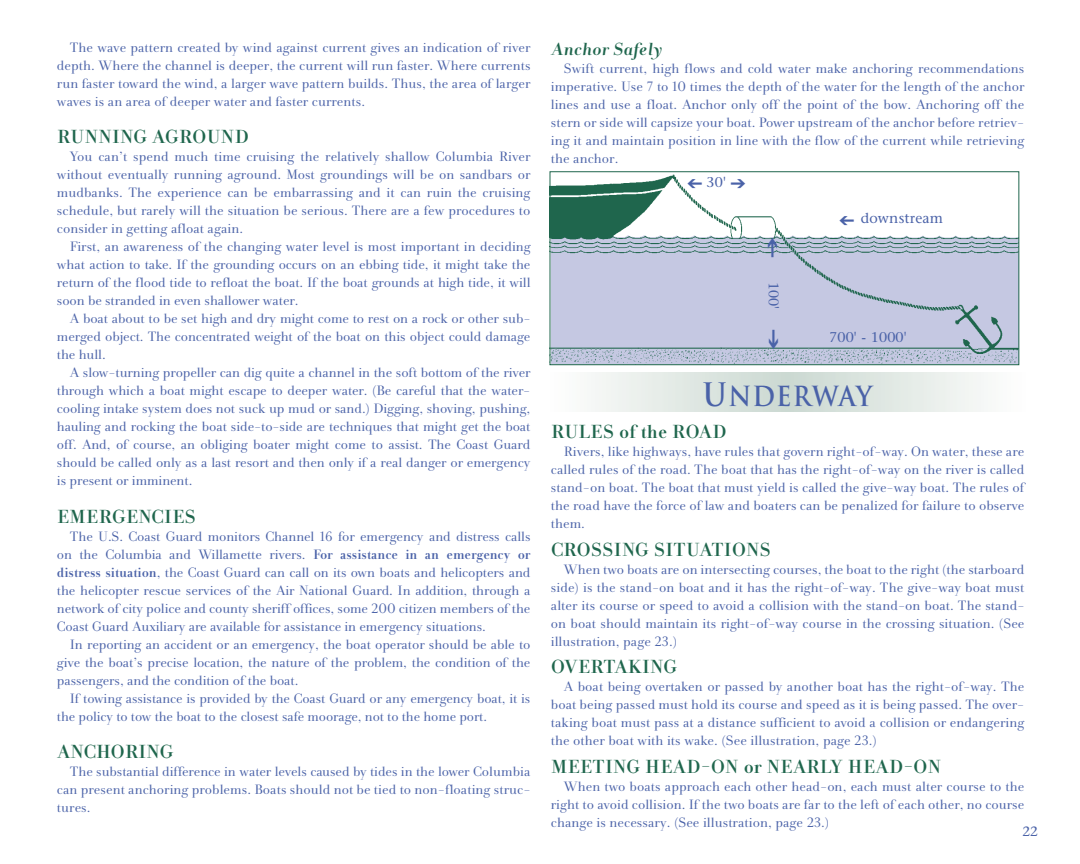
<style>
.page{position:relative;width:1080px;height:864px;background:#fff}
.page>*{position:absolute;margin:0;border:0;box-sizing:border-box;transform-origin:0 0}
.t1{font:700 27px "Trajan";letter-spacing:.04em;color:#4a62a8;scale:.9 1}
.t2{font:19.5px "Andrade Bold Pro";letter-spacing:.015em;color:#1f664d}
.t3{font:18px "Andrade Bold Italic Pro";color:#1f664d}
.t4{font:14.1px "Stone Serif";letter-spacing:.01em;color:#4a62a8}
.t5{font:13.95px/18px "Andrade Pro";color:#4a62a8;text-align:justify}
.t6{font:13.5px "Stone Serif";color:#4a62a8}
.s1{font-family:"Andrade Bold Pro"}
.s2{font-size:31.5px}
</style>
<div class="page">
<div style="left:787px;top:373px;width:239px;height:38px;background:linear-gradient(to right,#cad8d1,#fffefe)"></div>
<div style="left:549px;top:373px;width:238px;height:38px;background:linear-gradient(to right,#fffefe,#cbd9d1)"></div>
<img style="left:552px;top:174px;width:465px;height:189px">
<div style="left:550px;top:171px;width:469px;height:194px;border:1px solid #1f664d"></div>
<div style="left:729px;top:175px;width:34px;height:27px;background:#fff"></div>
<svg style="left:840px;top:216px;width:14px;height:9px"></svg>
<svg style="left:688px;top:179px;width:14px;height:9px"></svg>
<svg style="left:769px;top:330px;width:9px;height:19px"></svg>
<svg style="left:768px;top:238px;width:9px;height:19px"></svg>
<p class="t5" style="left:57px;top:38px;width:475px;text-indent:13px">The wave pattern created by wind against current gives an indication of river depth. Where the channel is deeper, the current will run faster. Where currents run faster toward the wind, a larger wave pattern builds. Thus, the area of larger waves is an area of deeper water and faster currents.</p>
<h2 class="t2" style="left:57px;top:124px;width:193px">RUNNING AGROUND</h2>
<p class="t5" style="left:57px;top:148px;width:475px;text-indent:13px">You can’t spend much time cruising the relatively shallow Columbia River without eventually running aground. Most groundings will be on sandbars or mudbanks. The experience can be embarrassing and it can ruin the cruising schedule, but rarely will the situation be serious. There are a few procedures to consider in getting afloat again.</p>
<p class="t5" style="left:57px;top:238px;width:475px;text-indent:13px">First, an awareness of the changing water level is most important in deciding what action to take. If the grounding occurs on an ebbing tide, it might take the return of the flood tide to refloat the boat. If the boat grounds at high tide, it will soon be stranded in even shallower water.</p>
<p class="t5" style="left:57px;top:310px;width:475px;text-indent:13px">A boat about to be set high and dry might come to rest on a rock or other sub&shy;merged object. The concentrated weight of the boat on this object could damage the hull.</p>
<p class="t5" style="left:57px;top:364px;width:475px;text-indent:13px">A slow-turning propeller can dig quite a channel in the soft bottom of the river through which a boat might escape to deeper water. (Be careful that the water&shy;cooling intake system does not suck up mud or sand.) Digging, shoving, pushing, hauling and rocking the boat side-to-side are techniques that might get the boat off. And, of course, an obliging boater might come to assist. The Coast Guard should be called only as a last resort and then only if a real danger or emergency is present or imminent.</p>
<h2 class="t2" style="left:57px;top:504px;width:140px">EMERGENCIES</h2>
<p class="t5" style="left:57px;top:527px;width:475px;text-indent:13px">The U.S. Coast Guard monitors Channel 16 for emergency and distress calls on the Columbia and Willamette rivers. <span class="s1">For assistance in an emergency or distress situation</span>, the Coast Guard can call on its own boats and helicopters and the helicopter rescue services of the Air National Guard. In addition, through a network of city police and county sheriff offices, some 200 citizen members of the Coast Guard Auxiliary are available for assistance in emergency situations.</p>
<p class="t5" style="left:57px;top:635px;width:475px;text-indent:13px">In reporting an accident or an emergency, the boat operator should be able to give the boat’s precise location, the nature of the problem, the condition of the passengers, and the condition of the boat.</p>
<p class="t5" style="left:57px;top:689px;width:475px;text-indent:13px">If towing assistance is provided by the Coast Guard or any emergency boat, it is the policy to tow the boat to the closest safe moorage, not to the home port.</p>
<h2 class="t2" style="left:57px;top:739px;width:118px">ANCHORING</h2>
<p class="t5" style="left:57px;top:763px;width:475px;text-indent:13px">The substantial difference in water levels caused by tides in the lower Columbia can present anchoring problems. Boats should not be tied to non-floating struc&shy;tures.</p>
<p class="t3" style="left:551px;top:37px;width:113px">Anchor Safely</p>
<p class="t5" style="left:551px;top:59px;width:475px;text-indent:13px">Swift current, high flows and cold water make anchoring recommendations imperative. Use 7 to 10 times the depth of the water for the length of the anchor lines and use a float. Anchor only off the point of the bow. Anchoring off the stern or side will capsize your boat. Power upstream of the anchor before retriev&shy;ing it and maintain position in line with the flow of the current while retrieving the anchor.</p>
<p class="t4" style="left:707px;top:173px;width:41px">30' ➔</p>
<p class="t4" style="left:782px;top:282px;width:29px;rotate:90deg">100'</p>
<p class="t4" style="left:861px;top:209px;width:84px">downstream</p>
<p class="t4" style="left:829px;top:328px;width:79px">700' - 1000'</p>
<h1 class="t1" style="left:703px;top:379px;width:190px"><span class="s2">U</span>NDERWAY</h1>
<h2 class="t2" style="left:551px;top:419px;width:177px">RULES of the ROAD</h2>
<p class="t5" style="left:551px;top:442px;width:475px;text-indent:13px">Rivers, like highways, have rules that govern right-of-way. On water, these are called rules of the road. The boat that has the right-of-way on the river is called stand-on boat. The boat that must yield is called the give-way boat. The rules of the road have the force of law and boaters can be penalized for failure to observe them.</p>
<h2 class="t2" style="left:551px;top:537px;width:222px">CROSSING SITUATIONS</h2>
<p class="t5" style="left:551px;top:560px;width:475px;text-indent:13px">When two boats are on intersecting courses, the boat to the right (the starboard side) is the stand-on boat and it has the right-of-way. The give-way boat must alter its course or speed to avoid a collision with the stand-on boat. The stand&shy;on boat should maintain its right-of-way course in the crossing situation. (See illustration, page 23.)</p>
<h2 class="t2" style="left:551px;top:654px;width:128px">OVERTAKING</h2>
<p class="t5" style="left:551px;top:678px;width:475px;text-indent:13px">A boat being overtaken or passed by another boat has the right-of-way. The boat being passed must hold its course and speed as it is being passed. The over&shy;taking boat must pass at a distance sufficient to avoid a collision or endangering the other boat with its wake. (See illustration, page 23.)</p>
<h2 class="t2" style="left:551px;top:754px;width:392px">MEETING HEAD-ON or NEARLY HEAD-ON</h2>
<p class="t5" style="left:551px;top:777px;width:475px;text-indent:13px">When two boats approach each other head-on, each must alter course to the right to avoid collision. If the two boats are far to the left of each other, no course change is necessary. (See illustration, page 23.)</p>
<p class="t6" style="left:1023px;top:823px;width:17px">22</p>
</div>
